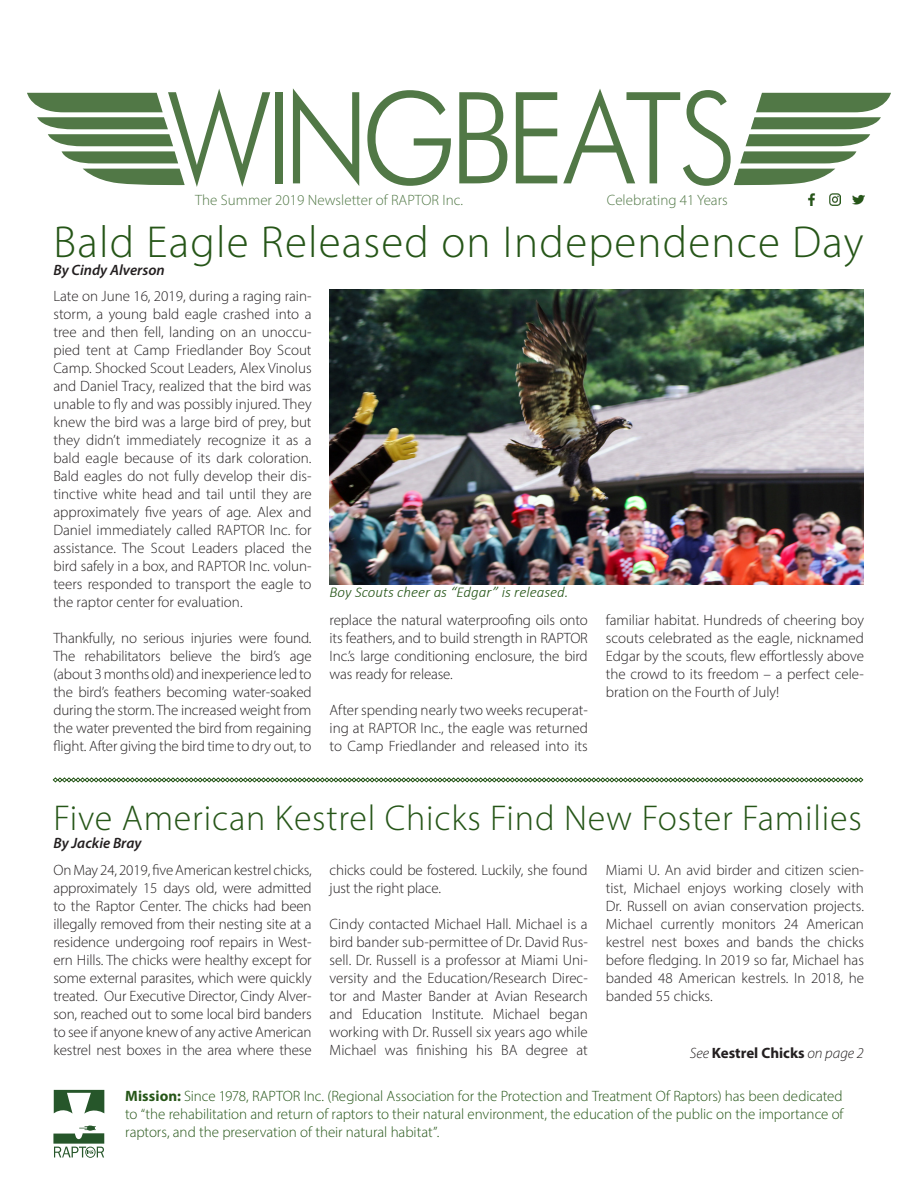
<style>
.page{position:relative;width:918px;height:1188px;background:#fff}
.page>*{position:absolute;margin:0;border:0;box-sizing:border-box;transform-origin:0 0}
.t1{font:300 127.5px "Futura BT";letter-spacing:-.065em;color:#517846;scale:.92 1}
.Heading_1{font:300 45px "Myriad Pro";letter-spacing:.025em;color:#265618}
.Heading_2{font:300 36px "Myriad Pro";letter-spacing:.02em;color:#265618}
.Article_Body{font:300 15px/18px "Myriad Pro";color:#231f20;text-align:justify}
.t2{font:300 15px/18px "Myriad Pro";letter-spacing:-.005em;color:#265618;text-align:justify}
.t3{font:300 15px "Myriad Pro";color:#517846}
.Captions{font:italic 300 15px "Calibri";color:#265618}
.Continued_On__noti{font:700 15px "Myriad Pro";color:#231f20}
.Heading_1-2{font:italic 600 15px "Myriad Pro";color:#231f20}
.Heading_2-2{font:italic 600 15px "Myriad Pro";color:#231f20}
.s1{font-weight:300;font-style:italic}
.s2{font-weight:700}
</style>
<div class="page">
<svg style="left:27px;top:92px;width:158px;height:94px"></svg>
<svg style="left:54px;top:1090px;width:50px;height:24px"></svg>
<svg style="left:53px;top:1125px;width:51px;height:33px"></svg>
<svg style="left:733px;top:92px;width:158px;height:113px"></svg>
<img style="left:330px;top:289px;width:534px;height:296px">
<svg style="left:53px;top:777px;width:810px;height:5px"></svg>
<h1 class="t1" style="left:167px;top:61px;width:622px">WINGBEATS</h1>
<p class="t3" style="left:195px;top:191px;width:269px">The Summer 2019 Newsletter of RAPTOR Inc.</p>
<p class="t3" style="left:607px;top:191px;width:122px">Celebrating 41 Years</p>
<p class="Heading_1" style="left:53px;top:214px;width:812px">Bald Eagle Released on Independence Day</p>
<p class="Heading_1-2" style="left:53px;top:260px;width:113px">By Cindy Alverson</p>
<p class="Article_Body" style="left:53px;top:287px;width:260px">Late on June 16, 2019, during a raging rain&shy;storm, a young bald eagle crashed into a tree and then fell, landing on an unoccu&shy;pied tent at Camp Friedlander Boy Scout Camp. Shocked Scout Leaders, Alex Vinolus and Daniel Tracy, realized that the bird was unable to fly and was possibly injured. They knew the bird was a large bird of prey, but they didn’t immediately recognize it as a bald eagle because of its dark coloration.<br>Bald eagles do not fully develop their dis&shy;tinctive white head and tail until they are approximately five years of age. Alex and Daniel immediately called RAPTOR Inc. for assistance. The Scout Leaders placed the bird safely in a box, and RAPTOR Inc. volun&shy;teers responded to transport the eagle to the raptor center for evaluation.</p>
<p class="Article_Body" style="left:53px;top:629px;width:260px">Thankfully, no serious injuries were found.<br>The rehabilitators believe the bird’s age (about 3 months old) and inexperience led to the bird’s feathers becoming water-soaked during the storm. The increased weight from the water prevented the bird from regaining flight. After giving the bird time to dry out, to</p>
<p class="Captions" style="left:330px;top:583px;width:240px">Boy Scouts cheer as “Edgar” is released.</p>
<p class="Article_Body" style="left:330px;top:611px;width:260px">replace the natural waterproofing oils onto its feathers, and to build strength in RAPTOR Inc.’s large conditioning enclosure, the bird was ready for release.</p>
<p class="Article_Body" style="left:330px;top:701px;width:260px">After spending nearly two weeks recuperat&shy;ing at RAPTOR Inc., the eagle was returned to Camp Friedlander and released into its</p>
<p class="Article_Body" style="left:606px;top:611px;width:260px">familiar habitat. Hundreds of cheering boy scouts celebrated as the eagle, nicknamed Edgar by the scouts, flew effortlessly above the crowd to its freedom – a perfect cele&shy;bration on the Fourth of July!</p>
<p class="Heading_2" style="left:53px;top:797px;width:810px">Five American Kestrel Chicks Find New Foster Families</p>
<p class="Heading_2-2" style="left:53px;top:834px;width:90px">By Jackie Bray</p>
<p class="Article_Body" style="left:53px;top:861px;width:260px">On May 24, 2019, five American kestrel chicks, approximately 15 days old, were admitted to the Raptor Center. The chicks had been illegally removed from their nesting site at a residence undergoing roof repairs in West&shy;ern Hills. The chicks were healthy except for some external parasites, which were quickly treated. Our Executive Director, Cindy Alver&shy;son, reached out to some local bird banders to see if anyone knew of any active American kestrel nest boxes in the area where these</p>
<p class="Article_Body" style="left:330px;top:861px;width:260px">chicks could be fostered. Luckily, she found just the right place.</p>
<p class="Article_Body" style="left:606px;top:861px;width:260px">Miami U. An avid birder and citizen scien&shy;tist, Michael enjoys working closely with Dr. Russell on avian conservation projects.<br>Michael currently monitors 24 American kestrel nest boxes and bands the chicks before fledging. In 2019 so far, Michael has banded 48 American kestrels. In 2018, he banded 55 chicks.</p>
<p class="Article_Body" style="left:330px;top:915px;width:260px">Cindy contacted Michael Hall. Michael is a bird bander sub-permittee of Dr. David Rus&shy;sell. Dr. Russell is a professor at Miami Uni&shy;versity and the Education/Research Direc&shy;tor and Master Bander at Avian Research and Education Institute. Michael began working with Dr. Russell six years ago while Michael was finishing his BA degree at</p>
<p class="Continued_On__noti" style="left:690px;top:1043px;width:176px"><span class="s1">See</span> Kestrel Chicks <span class="s1">on page 2</span></p>
<p class="t2" style="left:125px;top:1087px;width:720px"><span class="s2">Mission:</span> Since 1978, RAPTOR Inc. (Regional Association for the Protection and Treatment Of Raptors) has been dedicated to “the rehabilitation and return of raptors to their natural environment, the education of the public on the importance of raptors, and the preservation of their natural habitat”.</p>
</div>
